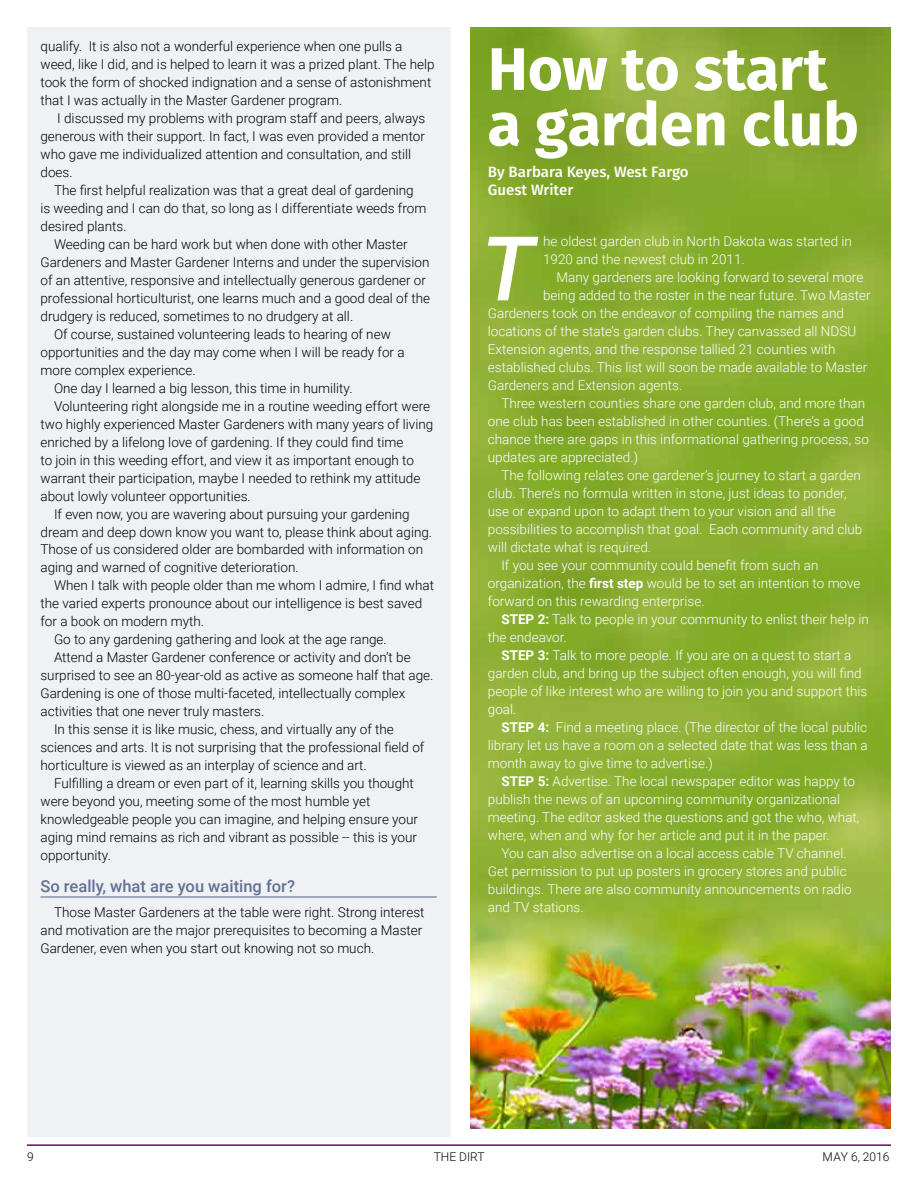
<style>
.page{position:relative;width:918px;height:1188px;background:#fff}
.page>*{position:absolute;margin:0;border:0;box-sizing:border-box;transform-origin:0 0}
.t1{font:italic 500 89.4px "Roboto";color:#fff}
.t2{font:700 60px/55.5px "Fira Sans OT";color:#fff}
.t3{font:500 16.5px "Roboto";color:#637293}
.t4{font:15px/18px "Fira Sans OT Medium";color:#fff}
.t5{font:300 13.5px/18px "Roboto";color:#000}
.t6{font:300 13.5px/18px "Roboto";color:#fff}
.t7{font:300 12px "Roboto";color:#000}
.s1{font-weight:700}
</style>
<div class="page">
<hr style="left:27px;top:1144px;width:864px;height:2px;background:#740160">
<img style="left:470px;top:27px;width:421px;height:1101px">
<div style="left:27px;top:27px;width:423px;height:1109px;background:#eff1f4"></div>
<hr style="left:40px;top:896px;width:397px;height:2px;background:#637293">
<p class="t5" style="left:40px;top:36px;width:396px">qualify. It is also not a wonderful experience when one pulls a weed, like I did, and is helped to learn it was a prized plant. The help took the form of shocked indignation and a sense of astonishment that I was actually in the Master Gardener program.</p>
<p class="t5" style="left:40px;top:108px;width:386px;text-indent:17px">I discussed my problems with program staff and peers, always generous with their support. In fact, I was even provided a mentor who gave me individualized attention and consultation, and still does.</p>
<p class="t5" style="left:40px;top:180px;width:387px;text-indent:14px">The first helpful realization was that a great deal of gardening is weeding and I can do that, so long as I differentiate weeds from desired plants.</p>
<p class="t5" style="left:54px;top:234px;width:355px">Weeding can be hard work but when done with other Master</p>
<p class="t5" style="left:40px;top:252px;width:390px">Gardeners and Master Gardener Interns and under the supervision</p>
<p class="t5" style="left:40px;top:270px;width:387px">of an attentive, responsive and intellectually generous gardener or</p>
<p class="t5" style="left:40px;top:288px;width:391px">professional horticulturist, one learns much and a good deal of the</p>
<p class="t5" style="left:40px;top:306px;width:314px">drudgery is reduced, sometimes to no drudgery at all.</p>
<p class="t5" style="left:54px;top:324px;width:338px">Of course, sustained volunteering leads to hearing of new</p>
<p class="t5" style="left:40px;top:342px;width:366px">opportunities and the day may come when I will be ready for a</p>
<p class="t5" style="left:40px;top:360px;width:157px">more complex experience.</p>
<p class="t5" style="left:54px;top:378px;width:300px">One day I learned a big lesson, this time in humility.</p>
<p class="t5" style="left:54px;top:396px;width:378px">Volunteering right alongside me in a routine weeding effort were</p>
<p class="t5" style="left:40px;top:414px;width:394px">two highly experienced Master Gardeners with many years of living</p>
<p class="t5" style="left:40px;top:432px;width:364px">enriched by a lifelong love of gardening. If they could find time</p>
<p class="t5" style="left:40px;top:450px;width:375px">to join in this weeding effort, and view it as important enough to</p>
<p class="t5" style="left:40px;top:468px;width:381px">warrant their participation, maybe I needed to rethink my attitude</p>
<p class="t5" style="left:40px;top:486px;width:212px">about lowly volunteer opportunities.</p>
<p class="t5" style="left:54px;top:504px;width:357px">If even now, you are wavering about pursuing your gardening</p>
<p class="t5" style="left:40px;top:522px;width:393px">dream and deep down know you want to, please think about aging.</p>
<p class="t5" style="left:40px;top:540px;width:384px">Those of us considered older are bombarded with information on</p>
<p class="t5" style="left:40px;top:558px;width:260px">aging and warned of cognitive deterioration.</p>
<p class="t5" style="left:54px;top:576px;width:382px">When I talk with people older than me whom I admire, I find what</p>
<p class="t5" style="left:40px;top:594px;width:383px">the varied experts pronounce about our intelligence is best saved</p>
<p class="t5" style="left:40px;top:612px;width:165px">for a book on modern myth.</p>
<p class="t5" style="left:54px;top:630px;width:334px">Go to any gardening gathering and look at the age range.</p>
<p class="t5" style="left:54px;top:648px;width:358px">Attend a Master Gardener conference or activity and don’t be</p>
<p class="t5" style="left:40px;top:666px;width:395px">surprised to see an 80-year-old as active as someone half that age.</p>
<p class="t5" style="left:40px;top:684px;width:366px">Gardening is one of those multi-faceted, intellectually complex</p>
<p class="t5" style="left:40px;top:702px;width:225px">activities that one never truly masters.</p>
<p class="t5" style="left:54px;top:720px;width:341px">In this sense it is like music, chess, and virtually any of the</p>
<p class="t5" style="left:40px;top:738px;width:385px">sciences and arts. It is not surprising that the professional field of</p>
<p class="t5" style="left:40px;top:756px;width:328px">horticulture is viewed as an interplay of science and art.</p>
<p class="t5" style="left:54px;top:774px;width:361px">Fulfilling a dream or even part of it, learning skills you thought</p>
<p class="t5" style="left:40px;top:792px;width:332px">were beyond you, meeting some of the most humble yet</p>
<p class="t5" style="left:40px;top:810px;width:379px">knowledgeable people you can imagine, and helping ensure your</p>
<p class="t5" style="left:40px;top:828px;width:378px">aging mind remains as rich and vibrant as possible -- this is your</p>
<p class="t5" style="left:40px;top:846px;width:72px">opportunity.</p>
<p class="t3" style="left:40px;top:875px;width:256px">So really, what are you waiting for?</p>
<p class="t5" style="left:40px;top:903px;width:386px;text-indent:14px">Those Master Gardeners at the table were right. Strong interest and motivation are the major prerequisites to becoming a Master<br>Gardener, even when you start out knowing not so much.</p>
<h2 class="t2" style="left:488px;top:46px;width:373px">How to start a garden club</h2>
<p class="t4" style="left:488px;top:164px;width:202px">By Barbara Keyes, West Fargo<br>Guest Writer</p>
<h1 class="t1" style="left:481px;top:206px;width:55px">T</h1>
<p class="t6" style="left:543px;top:232px;width:310px">he oldest garden club in North Dakota was started in<br>1920 and the newest club in 2011.</p>
<p class="t6" style="left:557px;top:268px;width:308px">Many gardeners are looking forward to several more</p>
<p class="t6" style="left:543px;top:286px;width:329px">being added to the roster in the near future. Two Master</p>
<p class="t6" style="left:488px;top:304px;width:358px">Gardeners took on the endeavor of compiling the names and</p>
<p class="t6" style="left:488px;top:322px;width:370px">locations of the state’s garden clubs. They canvassed all NDSU</p>
<p class="t6" style="left:488px;top:340px;width:349px">Extension agents, and the response tallied 21 counties with</p>
<p class="t6" style="left:488px;top:358px;width:381px">established clubs. This list will soon be made available to Master</p>
<p class="t6" style="left:488px;top:376px;width:196px">Gardeners and Extension agents.</p>
<p class="t6" style="left:501px;top:394px;width:365px">Three western counties share one garden club, and more than</p>
<p class="t6" style="left:488px;top:412px;width:378px">one club has been established in other counties. (There’s a good</p>
<p class="t6" style="left:488px;top:430px;width:383px">chance there are gaps in this informational gathering process, so</p>
<p class="t6" style="left:488px;top:448px;width:152px">updates are appreciated.)</p>
<p class="t6" style="left:501px;top:466px;width:361px">The following relates one gardener’s journey to start a garden</p>
<p class="t6" style="left:488px;top:484px;width:360px">club. There’s no formula written in stone, just ideas to ponder,</p>
<p class="t6" style="left:488px;top:502px;width:350px">use or expand upon to adapt them to your vision and all the</p>
<p class="t6" style="left:488px;top:520px;width:376px">possibilities to accomplish that goal. Each community and club</p>
<p class="t6" style="left:488px;top:538px;width:165px">will dictate what is required.</p>
<p class="t6" style="left:501px;top:556px;width:319px">If you see your community could benefit from such an</p>
<p class="t6" style="left:488px;top:574px;width:374px">organization, the <span class="s1">first step</span> would be to set an intention to move</p>
<p class="t6" style="left:488px;top:592px;width:218px">forward on this rewarding enterprise.</p>
<p class="t6" style="left:501px;top:610px;width:369px"><span class="s1">STEP 2:</span> Talk to people in your community to enlist their help in</p>
<p class="t6" style="left:488px;top:628px;width:80px">the endeavor.</p>
<p class="t6" style="left:501px;top:646px;width:352px"><span class="s1">STEP 3:</span> Talk to more people. If you are on a quest to start a</p>
<p class="t6" style="left:488px;top:664px;width:375px">garden club, and bring up the subject often enough, you will find</p>
<p class="t6" style="left:488px;top:682px;width:381px">people of like interest who are willing to join you and support this</p>
<p class="t6" style="left:488px;top:700px;width:30px">goal.</p>
<p class="t6" style="left:501px;top:718px;width:367px"><span class="s1">STEP 4:</span> Find a meeting place. (The director of the local public</p>
<p class="t6" style="left:488px;top:736px;width:381px">library let us have a room on a selected date that was less than a</p>
<p class="t6" style="left:488px;top:754px;width:226px">month away to give time to advertise.)</p>
<p class="t6" style="left:501px;top:772px;width:355px"><span class="s1">STEP 5:</span> Advertise. The local newspaper editor was happy to</p>
<p class="t6" style="left:488px;top:790px;width:354px">publish the news of an upcoming community organizational</p>
<p class="t6" style="left:488px;top:808px;width:373px">meeting. The editor asked the questions and got the who, what,</p>
<p class="t6" style="left:488px;top:826px;width:343px">where, when and why for her article and put it in the paper.</p>
<p class="t6" style="left:501px;top:844px;width:347px">You can also advertise on a local access cable TV channel.</p>
<p class="t6" style="left:488px;top:862px;width:360px">Get permission to put up posters in grocery stores and public</p>
<p class="t6" style="left:488px;top:880px;width:365px">buildings. There are also community announcements on radio</p>
<p class="t6" style="left:488px;top:898px;width:97px">and TV stations.</p>
<p class="t7" style="left:27px;top:1149px;width:8px">9</p>
<p class="t7" style="left:434px;top:1149px;width:52px">THE DIRT</p>
<p class="t7" style="left:822px;top:1149px;width:69px">May 6, 2016</p>
</div>
